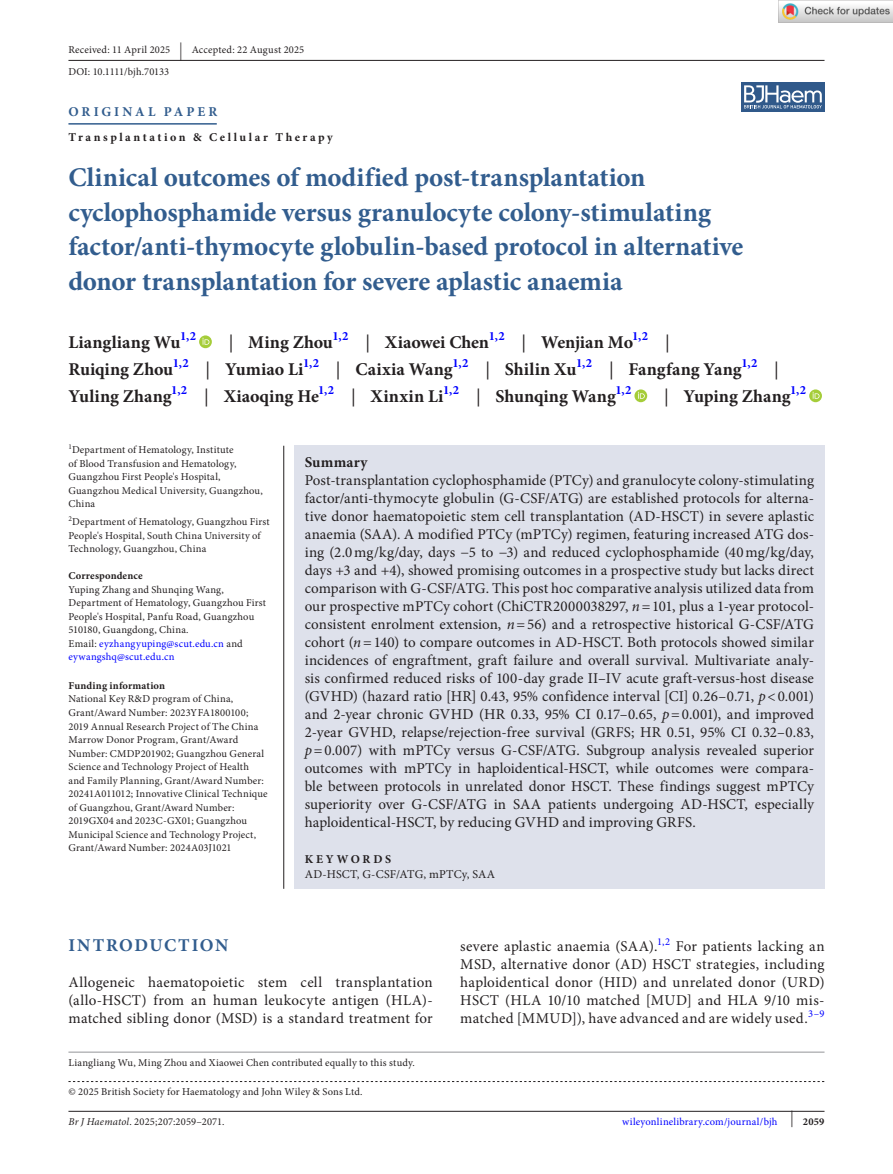
<style>
.page{position:relative;width:893px;height:1174px;background:#fff}
.page>*{position:absolute;margin:0;border:0;box-sizing:border-box;transform-origin:0 0}
.t1{font:700 27px/34.5px "Minion Pro";letter-spacing:-.005em;color:#325d8e}
.t2{font:700 18px "Minion Pro";color:#231f20}
.t3{font:700 18px "Minion Pro";letter-spacing:.08em;color:#325d8e}
.t4{font:18px "Minion Pro";color:#231f20}
.t5{font:15px/18px "Minion Pro";letter-spacing:.015em;color:#231f20;text-align:justify}
.t6{font:700 15px "Minion Pro";letter-spacing:.015em;color:#231f20}
.t7{font:700 13.5px "Minion Pro";letter-spacing:.21em;color:#325d8e}
.t8{font:700 12.6px "Minion Pro";color:#00f}
.t9{font:700 12px "Minion Pro";letter-spacing:.215em;color:#231f20}
.t10{font:12px "Minion Pro";letter-spacing:.015em;color:#231f20}
.t11{font:10.5px/13.5px "Minion Pro";letter-spacing:.015em;color:#231f20}
.t12{font:10.5px "Minion Pro";letter-spacing:.02em;color:#00f}
.t13{font:700 10.5px "Minion Pro";letter-spacing:.01em;color:#231f20}
.t14{font:7.35px "Minion Pro";color:#231f20}
.s1{font-size:18px}
.s2{font-weight:400}
.s3{color:#00f}
.s4{font-style:italic}
.s5{font-weight:700;color:#231f20}
</style>
<div class="page">
<hr style="left:68px;top:1111px;width:756px;height:1px;background:#231f20">
<div style="left:741px;top:82px;width:83px;height:30px;background:#30598a"></div>
<svg style="left:744px;top:85px;width:78px;height:23px"></svg>
<hr style="left:68px;top:123px;width:149px;height:2px;background:#325d8e">
<svg style="left:199px;top:335px;width:13px;height:13px"></svg>
<svg style="left:203px;top:338px;width:6px;height:7px"></svg>
<svg style="left:634px;top:389px;width:13px;height:13px"></svg>
<svg style="left:638px;top:392px;width:7px;height:7px"></svg>
<svg style="left:809px;top:389px;width:13px;height:13px"></svg>
<svg style="left:813px;top:392px;width:6px;height:7px"></svg>
<hr style="left:68px;top:60px;width:756px;height:1px;background:#231f20">
<svg style="left:68px;top:1081px;width:756px;height:1px"></svg>
<hr style="left:68px;top:1051px;width:756px;height:1px;background:#939598">
<div style="left:294px;top:446px;width:530px;height:442px;background:#dee1eb"></div>
<hr style="left:283px;top:446px;width:1px;height:442px;background:#231f20">
<img style="left:779px;top:0;width:114px;height:23px">
<p class="t11" style="left:68px;top:39px;width:237px;line-height:21.9px">Received: 11 April 2025 <span class="s1">|</span> Accepted: 22 August 2025<br>DOI: 10.1111/bjh.70133</p>
<p class="t7" style="left:69px;top:102px;width:150px">ORIGINAL PAPER</p>
<p class="t9" style="left:68px;top:129px;width:266px">Transplantation &amp; Cellular Therapy</p>
<h1 class="t1" style="left:68px;top:160px;width:676px">Clinical outcomes of modified post-transplantation cyclophosphamide versus granulocyte colony-stimulating factor/anti-thymocyte globulin-based protocol in alternative donor transplantation for severe aplastic anaemia</h1>
<p class="t2" style="left:68px;top:330px;width:114px">Liangliang Wu</p>
<p class="t8" style="left:180px;top:327px;width:17px">1,2</p>
<p class="t2" style="left:229px;top:330px;width:106px"><span class="s2">|</span> Ming Zhou</p>
<p class="t8" style="left:333px;top:327px;width:17px">1,2</p>
<p class="t2" style="left:365px;top:330px;width:125px"><span class="s2">|</span> Xiaowei Chen</p>
<p class="t8" style="left:489px;top:327px;width:17px">1,2</p>
<p class="t2" style="left:522px;top:330px;width:113px"><span class="s2">|</span> Wenjian Mo</p>
<p class="t8" style="left:632px;top:327px;width:17px">1,2</p>
<p class="t4" style="left:665px;top:330px;width:6px">|</p>
<p class="t2" style="left:68px;top:357px;width:106px">Ruiqing Zhou</p>
<p class="t8" style="left:173px;top:354px;width:17px">1,2</p>
<p class="t2" style="left:206px;top:357px;width:99px"><span class="s2">|</span> Yumiao Li</p>
<p class="t8" style="left:303px;top:354px;width:17px">1,2</p>
<p class="t2" style="left:336px;top:357px;width:118px"><span class="s2">|</span> Caixia Wang</p>
<p class="t8" style="left:452px;top:354px;width:17px">1,2</p>
<p class="t2" style="left:485px;top:357px;width:93px"><span class="s2">|</span> Shilin Xu</p>
<p class="t8" style="left:576px;top:354px;width:17px">1,2</p>
<p class="t2" style="left:609px;top:357px;width:134px"><span class="s2">|</span> Fangfang Yang</p>
<p class="t8" style="left:741px;top:354px;width:17px">1,2</p>
<p class="t4" style="left:774px;top:357px;width:6px">|</p>
<p class="t2" style="left:68px;top:384px;width:105px">Yuling Zhang</p>
<p class="t8" style="left:171px;top:381px;width:17px">1,2</p>
<p class="t2" style="left:204px;top:384px;width:116px"><span class="s2">|</span> Xiaoqing He</p>
<p class="t8" style="left:318px;top:381px;width:17px">1,2</p>
<p class="t2" style="left:351px;top:384px;width:94px"><span class="s2">|</span> Xinxin Li</p>
<p class="t8" style="left:443px;top:381px;width:17px">1,2</p>
<p class="t2" style="left:476px;top:384px;width:141px"><span class="s2">|</span> Shunqing Wang</p>
<p class="t8" style="left:615px;top:381px;width:17px">1,2</p>
<p class="t2" style="left:664px;top:384px;width:128px"><span class="s2">|</span> Yuping Zhang</p>
<p class="t8" style="left:790px;top:381px;width:17px">1,2</p>
<p class="t14" style="left:68px;top:441px;width:5px">1</p>
<p class="t11" style="left:68px;top:443px;width:196px;text-indent:4px">Department of Hematology, Institute<br>of Blood Transfusion and Hematology,<br>Guangzhou First People's Hospital,<br>Guangzhou Medical University, Guangzhou,<br>China</p>
<p class="t14" style="left:68px;top:513px;width:5px">2</p>
<p class="t11" style="left:68px;top:515px;width:203px;text-indent:4px">Department of Hematology, Guangzhou First<br>People's Hospital, South China University of<br>Technology, Guangzhou, China</p>
<p class="t13" style="left:68px;top:568px;width:76px">Correspondence</p>
<p class="t11" style="left:68px;top:583px;width:199px">Yuping Zhang and Shunqing Wang, Department of Hematology, Guangzhou First People's Hospital, Panfu Road, Guangzhou 510180, Guangdong, China.<br>Email: <span class="s3">eyzhangyuping@scut.edu.cn</span> and <span class="s3">eywangshq@scut.edu.cn</span></p>
<p class="t13" style="left:68px;top:678px;width:98px">Funding information</p>
<p class="t11" style="left:68px;top:692px;width:201px">National Key R&amp;D program of China, Grant/Award Number: 2023YFA1800100; 2019 Annual Research Project of The China Marrow Donor Program, Grant/Award Number: CMDP201902; Guangzhou General Science and Technology Project of Health and Family Planning, Grant/Award Number:<br>20241A011012; Innovative Clinical Technique of Guangzhou, Grant/Award Number:<br>2019GX04 and 2023C-GX01; Guangzhou Municipal Science and Technology Project, Grant/Award Number: 2024A03J1021</p>
<p class="t6" style="left:305px;top:452px;width:64px">Summary</p>
<p class="t5" style="left:305px;top:471px;width:511px">Post-transplantation cyclophosphamide (PTCy) and granulocyte colony-stimulating factor/anti-thymocyte globulin (G-CSF/ATG) are established protocols for alterna&shy;tive donor haematopoietic stem cell transplantation (AD-HSCT) in severe aplastic anaemia (SAA). A modified PTCy (mPTCy) regimen, featuring increased ATG dos&shy;ing (2.0mg/kg/day, days −5 to −3) and reduced cyclophosphamide (40mg/kg/day, days +3 and +4), showed promising outcomes in a prospective study but lacks direct comparison with G-CSF/ATG. This post hoc comparative analysis utilized data from our prospective mPTCy cohort (ChiCTR2000038297, <span class="s4">n</span>=101, plus a 1-year protocol&shy;consistent enrolment extension, <span class="s4">n</span>=56) and a retrospective historical G-CSF/ATG cohort (<span class="s4">n</span>=140) to compare outcomes in AD-HSCT. Both protocols showed similar incidences of engraftment, graft failure and overall survival. Multivariate analy&shy;sis confirmed reduced risks of 100-day grade II–IV acute graft-versus-host disease (GVHD) (hazard ratio [HR] 0.43, 95% confidence interval [CI] 0.26–0.71, <span class="s4">p</span>&lt;0.001) and 2-year chronic GVHD (HR 0.33, 95% CI 0.17–0.65, <span class="s4">p</span>=0.001), and improved 2-year GVHD, relapse/rejection-free survival (GRFS; HR 0.51, 95% CI 0.32–0.83, <span class="s4">p</span>=0.007) with mPTCy versus G-CSF/ATG. Subgroup analysis revealed superior outcomes with mPTCy in haploidentical-HSCT, while outcomes were compara&shy;ble between protocols in unrelated donor HSCT. These findings suggest mPTCy superiority over G-CSF/ATG in SAA patients undergoing AD-HSCT, especially haploidentical-HSCT, by reducing GVHD and improving GRFS.</p>
<p class="t9" style="left:305px;top:851px;width:88px">KEYWORDS</p>
<p class="t10" style="left:305px;top:866px;width:192px">AD-HSCT, G-CSF/ATG, mPTCy, SAA</p>
<p class="t3" style="left:68px;top:933px;width:162px">INTRODUCTION</p>
<p class="t5" style="left:68px;top:973px;width:366px">Allogeneic haematopoietic stem cell transplantation (allo-HSCT) from an human leukocyte antigen (HLA)- matched sibling donor (MSD) is a standard treatment for</p>
<p class="t11" style="left:68px;top:1056px;width:348px">Liangliang Wu, Ming Zhou and Xiaowei Chen contributed equally to this study.</p>
<p class="t11" style="left:68px;top:1085px;width:296px">© 2025 British Society for Haematology and John Wiley &amp; Sons Ltd.</p>
<p class="t5" style="left:460px;top:937px;width:199px">severe aplastic anaemia (SAA).</p>
<p class="t12" style="left:657px;top:934px;width:15px">1,2</p>
<p class="t5" style="left:460px;top:937px;width:366px;text-indent:215px">For patients lacking an MSD, alternative donor (AD) HSCT strategies, including haploidentical donor (HID) and unrelated donor (URD)<br>HSCT (HLA 10/10 matched [MUD] and HLA 9/10 mis&shy;matched [MMUD]), have advanced and are widely used.</p>
<p class="t12" style="left:808px;top:1006px;width:18px">3–9</p>
<p class="t11" style="left:68px;top:1115px;width:158px"><span class="s4">Br J Haematol</span>. 2025;207:2059–2071.</p>
<p class="t12" style="left:622px;top:1114px;width:204px">wileyonlinelibrary.com/journal/bjh <sup>|</sup> <span class="s5">2059</span></p>
</div>
